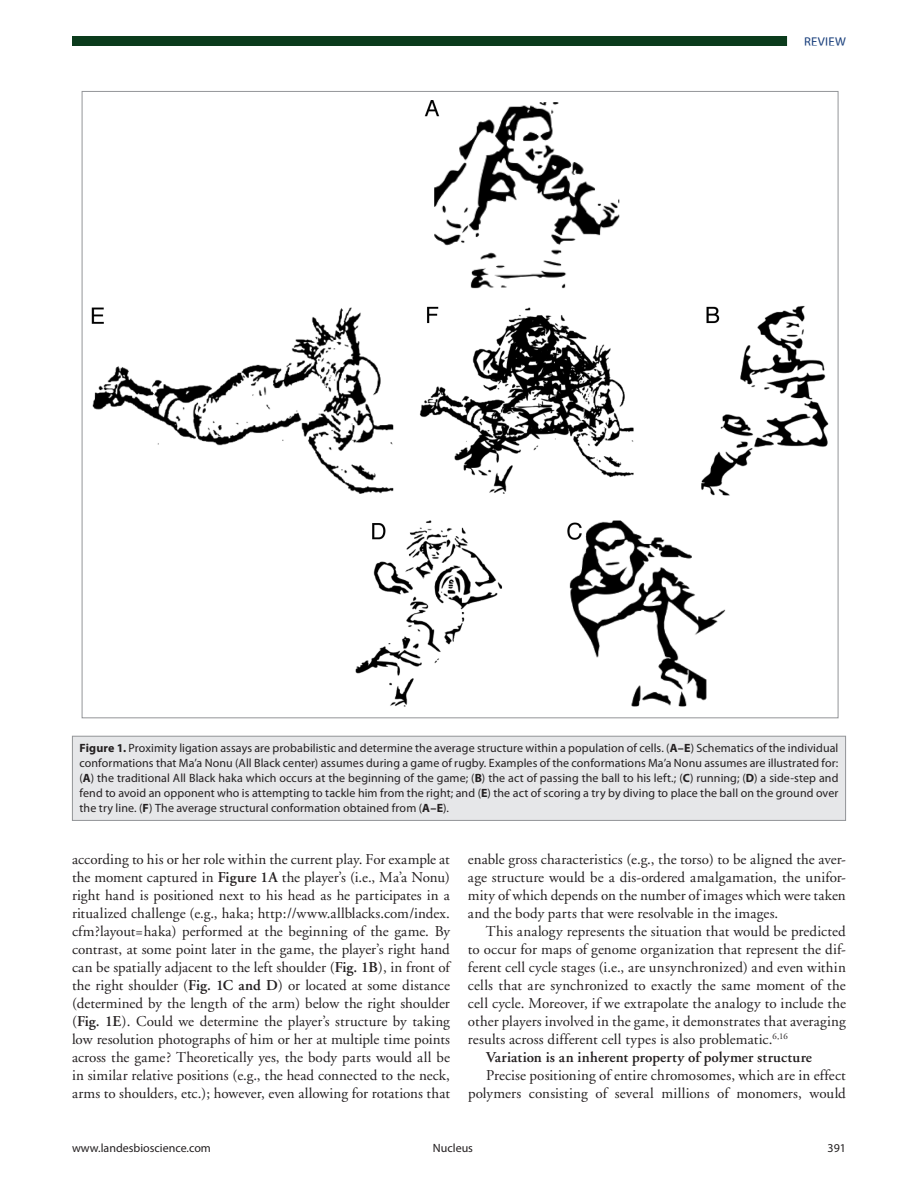
<style>
.page{position:relative;width:918px;height:1188px;background:#fff}
.page>*{position:absolute;margin:0;border:0;box-sizing:border-box;transform-origin:0 0}
.t1{font:15px/18px "Adobe Garamond";letter-spacing:.005em;color:#231f20;text-align:justify}
.t2{font:600 15px "Adobe Garamond";letter-spacing:.005em;color:#231f20}
.t3{font:12.75px "Myriad Pro";color:#193f7c}
.t4{font:12px/15px "Myriad Pro";letter-spacing:.005em;color:#231f20;text-align:justify}
.s1{font-weight:700}
.s2{font-weight:600}
</style>
<div class="page">
<div style="left:72px;top:36px;width:774px;height:10px;background:#0b3b1c"></div>
<svg style="left:787px;top:36px;width:59px;height:10px"></svg>
<img style="left:91px;top:100px;width:738px;height:607px">
<div style="left:72px;top:736px;width:774px;height:84px;background:#e6e7e9"></div>
<div style="left:72px;top:736px;width:774px;height:85px;border:1px solid #939598"></div>
<p class="t3" style="left:804px;top:33px;width:15px">Review</p>
<p class="t4" style="left:80px;top:741px;width:760px"><span class="s1">Figure 1.</span> Proximity ligation assays are probabilistic and determine the average structure within a population of cells. (<span class="s1">A–E</span>) Schematics of the individual conformations that Ma’a Nonu (All Black center) assumes during a game of rugby. Examples of the conformations Ma’a Nonu assumes are illustrated for: (<span class="s1">A</span>) the traditional All Black haka which occurs at the beginning of the game; (<span class="s1">B</span>) the act of passing the ball to his left.; (<span class="s1">C</span>) running; (<span class="s1">D</span>) a side-step and fend to avoid an opponent who is attempting to tackle him from the right; and (<span class="s1">E</span>) the act of scoring a try by diving to place the ball on the ground over the try line. (<span class="s1">F</span>) The average structural conformation obtained from (<span class="s1">A–E</span>).</p>
<p class="t1" style="left:72px;top:851px;width:380px">according to his or her role within the current play. For example at the moment captured in <span class="s2">Figure 1A</span> the player’s (i.e., Ma’a Nonu) right hand is positioned next to his head as he participates in a ritualized challenge (e.g., haka; http://www.allblacks.com/index. cfm?layout=haka) performed at the beginning of the game. By contrast, at some point later in the game, the player’s right hand can be spatially adjacent to the left shoulder (<span class="s2">Fig. 1B</span>), in front of the right shoulder (<span class="s2">Fig. 1C and D</span>) or located at some distance (determined by the length of the arm) below the right shoulder (<span class="s2">Fig. 1E</span>). Could we determine the player’s structure by taking low resolution photographs of him or her at multiple time points across the game? Theoretically yes, the body parts would all be in similar relative positions (e.g., the head connected to the neck, arms to shoulders, etc.); however, even allowing for rotations that</p>
<p class="t1" style="left:468px;top:851px;width:379px">enable gross characteristics (e.g., the torso) to be aligned the aver&shy;age structure would be a dis-ordered amalgamation, the unifor&shy;mity of which depends on the number of images which were taken and the body parts that were resolvable in the images.</p>
<p class="t1" style="left:486px;top:923px;width:361px">This analogy represents the situation that would be predicted</p>
<p class="t1" style="left:468px;top:941px;width:379px">to occur for maps of genome organization that represent the dif-</p>
<p class="t1" style="left:468px;top:959px;width:379px">ferent cell cycle stages (i.e., are unsynchronized) and even within</p>
<p class="t1" style="left:468px;top:977px;width:379px">cells that are synchronized to exactly the same moment of the</p>
<p class="t1" style="left:468px;top:995px;width:379px">cell cycle. Moreover, if we extrapolate the analogy to include the</p>
<p class="t1" style="left:468px;top:1013px;width:379px">other players involved in the game, it demonstrates that averaging</p>
<p class="t1" style="left:468px;top:1031px;width:321px">results across different cell types is also problematic.<sup>6,16</sup></p>
<p class="t2" style="left:486px;top:1049px;width:328px">Variation is an inherent property of polymer structure</p>
<p class="t1" style="left:468px;top:1067px;width:379px;text-align:right">Precise positioning of entire chromosomes, which are in effect polymers consisting of several millions of monomers, would</p>
<p class="t4" style="left:72px;top:1140px;width:140px">www.landesbioscience.com</p>
<p class="t4" style="left:433px;top:1140px;width:42px">Nucleus</p>
<p class="t4" style="left:828px;top:1140px;width:20px">391</p>
</div>
